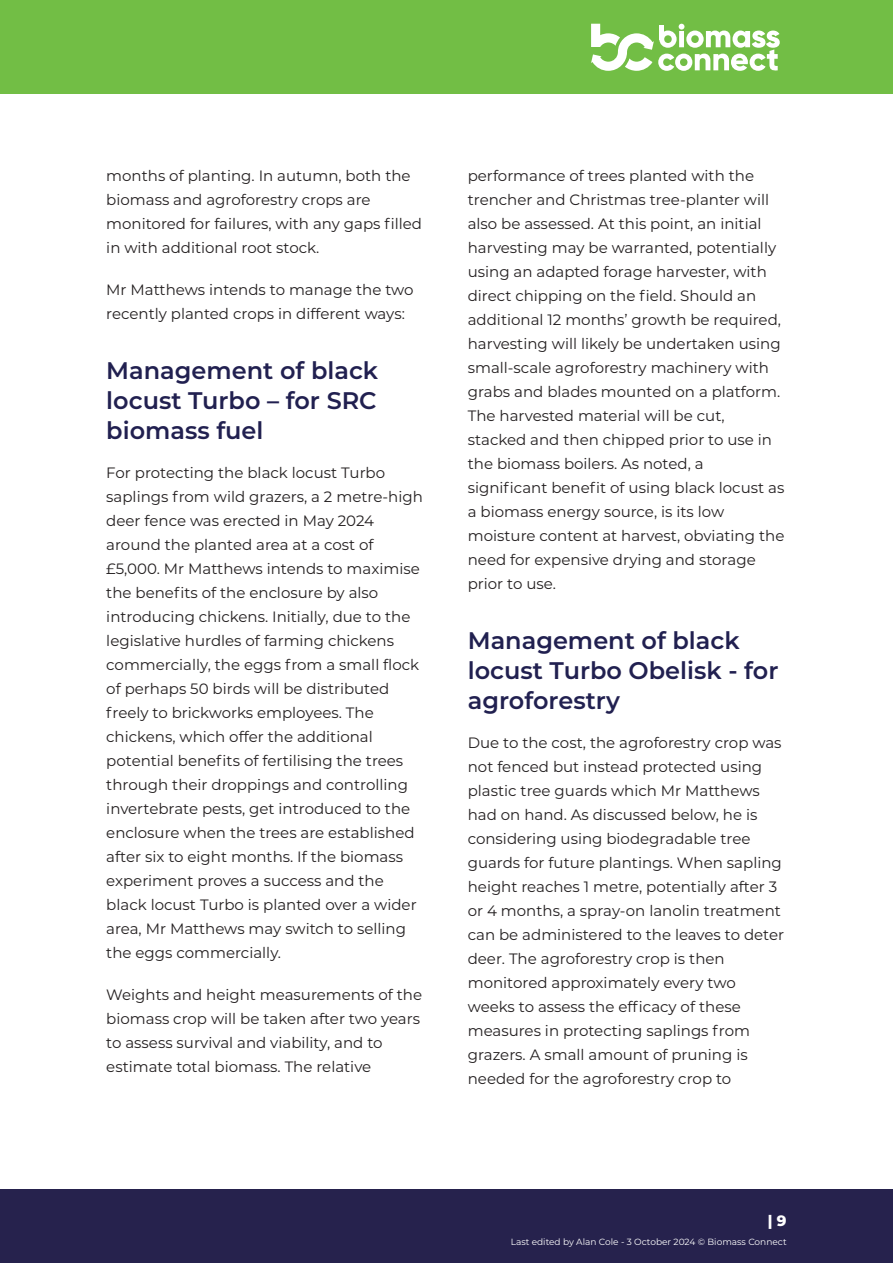
<style>
.page{position:relative;width:893px;height:1263px;background:#fff}
.page>*{position:absolute;margin:0;border:0;box-sizing:border-box;transform-origin:0 0}
.t1{font:600 24px/30px "Montserrat";color:#212050;text-align:justify}
.t2{font:15px/24px "Montserrat";color:#231f20}
.t3{font:800 15px "Montserrat";color:#fff}
.t4{font:9px "Montserrat";color:#fff}
</style>
<div class="page">
<div style="left:0;top:0;width:893px;height:94px;background:#72be45"></div>
<svg style="left:591px;top:24px;width:189px;height:47px"></svg>
<div style="left:0;top:1189px;width:893px;height:74px;background:#26224d"></div>
<p class="t2" style="left:106px;top:164px;width:317px">months of planting. In autumn, both the biomass and agroforestry crops are monitored for failures, with any gaps filled in with additional root stock.</p>
<p class="t2" style="left:106px;top:278px;width:309px">Mr Matthews intends to manage the two recently planted crops in different ways:</p>
<h1 class="t1" style="left:106px;top:357px;width:273px">Management of black locust Turbo – for SRC biomass fuel</h1>
<p class="t2" style="left:106px;top:461px;width:318px">For protecting the black locust Turbo saplings from wild grazers, a 2 metre-high deer fence was erected in May 2024 around the planted area at a cost of £5,000. Mr Matthews intends to maximise the benefits of the enclosure by also introducing chickens. Initially, due to the legislative hurdles of farming chickens commercially, the eggs from a small flock of perhaps 50 birds will be distributed freely to brickworks employees. The chickens, which offer the additional potential benefits of fertilising the trees through their droppings and controlling invertebrate pests, get introduced to the enclosure when the trees are established after six to eight months. If the biomass experiment proves a success and the black locust Turbo is planted over a wider area, Mr Matthews may switch to selling the eggs commercially.</p>
<p class="t2" style="left:106px;top:983px;width:317px">Weights and height measurements of the biomass crop will be taken after two years to assess survival and viability, and to estimate total biomass. The relative</p>
<p class="t2" style="left:468px;top:164px;width:318px">performance of trees planted with the trencher and Christmas tree-planter will also be assessed. At this point, an initial harvesting may be warranted, potentially using an adapted forage harvester, with direct chipping on the field. Should an additional 12 months’ growth be required, harvesting will likely be undertaken using small-scale agroforestry machinery with grabs and blades mounted on a platform.<br>The harvested material will be cut, stacked and then chipped prior to use in the biomass boilers. As noted, a significant benefit of using black locust as a biomass energy source, is its low moisture content at harvest, obviating the need for expensive drying and storage prior to use.</p>
<h1 class="t1" style="left:468px;top:627px;width:312px;text-align:left">Management of black locust Turbo Obelisk - for agroforestry</h1>
<p class="t2" style="left:468px;top:731px;width:318px">Due to the cost, the agroforestry crop was not fenced but instead protected using plastic tree guards which Mr Matthews had on hand. As discussed below, he is considering using biodegradable tree guards for future plantings. When sapling height reaches 1 metre, potentially after 3 or 4 months, a spray-on lanolin treatment can be administered to the leaves to deter deer. The agroforestry crop is then monitored approximately every two weeks to assess the efficacy of these measures in protecting saplings from grazers. A small amount of pruning is needed for the agroforestry crop to</p>
<p class="t3" style="left:768px;top:1214px;width:20px">| 9</p>
<p class="t4" style="left:511px;top:1237px;width:277px">Last edited by Alan Cole - 3 October 2024 © Biomass Connect</p>
</div>
